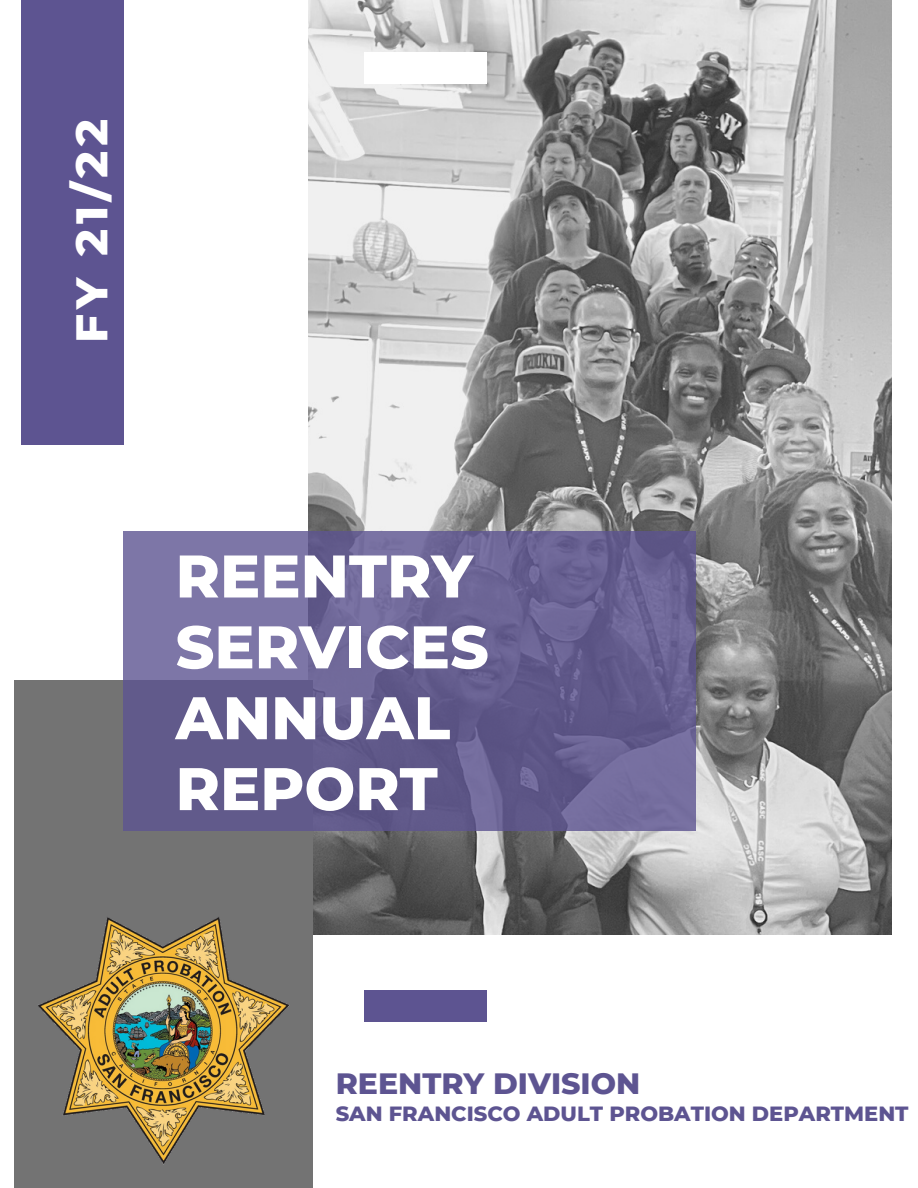
<style>
.page{position:relative;width:918px;height:1188px;background:#fff}
.page>*{position:absolute;margin:0;border:0;box-sizing:border-box;transform-origin:0 0}
.t1{font:800 60px/70.8px "Montserrat";color:#fff}
.t2{font:800 45.15px "Montserrat";color:#fff}
.t3{font:800 30px "Montserrat";color:#5d5491}
.t4{font:800 21px "Montserrat";color:#5d5491}
</style>
<div class="page">
<img style="left:309px;top:0;width:583px;height:934px">
<div style="left:15px;top:681px;width:298px;height:507px;background:#737373"></div>
<svg style="left:123px;top:531px;width:573px;height:299px;background:#696293"></svg>
<div style="left:21px;top:0;width:102px;height:445px;background:#5d5491"></div>
<div style="left:365px;top:991px;width:122px;height:31px;background:#5d5491"></div>
<div style="left:365px;top:52px;width:122px;height:32px;background:#fff"></div>
<img style="left:14px;top:868px;width:322px;height:320px">
<h2 class="t2" style="left:64px;top:343px;width:225px;rotate:-90deg">FY 21/22</h2>
<h1 class="t1" style="left:176px;top:541px;width:315px">REENTRY<br>SERVICES<br>ANNUAL<br>REPORT</h1>
<h3 class="t3" style="left:336px;top:1065px;width:306px">REENTRY DIVISION</h3>
<p class="t4" style="left:336px;top:1101px;width:574px">SAN FRANCISCO ADULT PROBATION DEPARTMENT</p>
</div>
